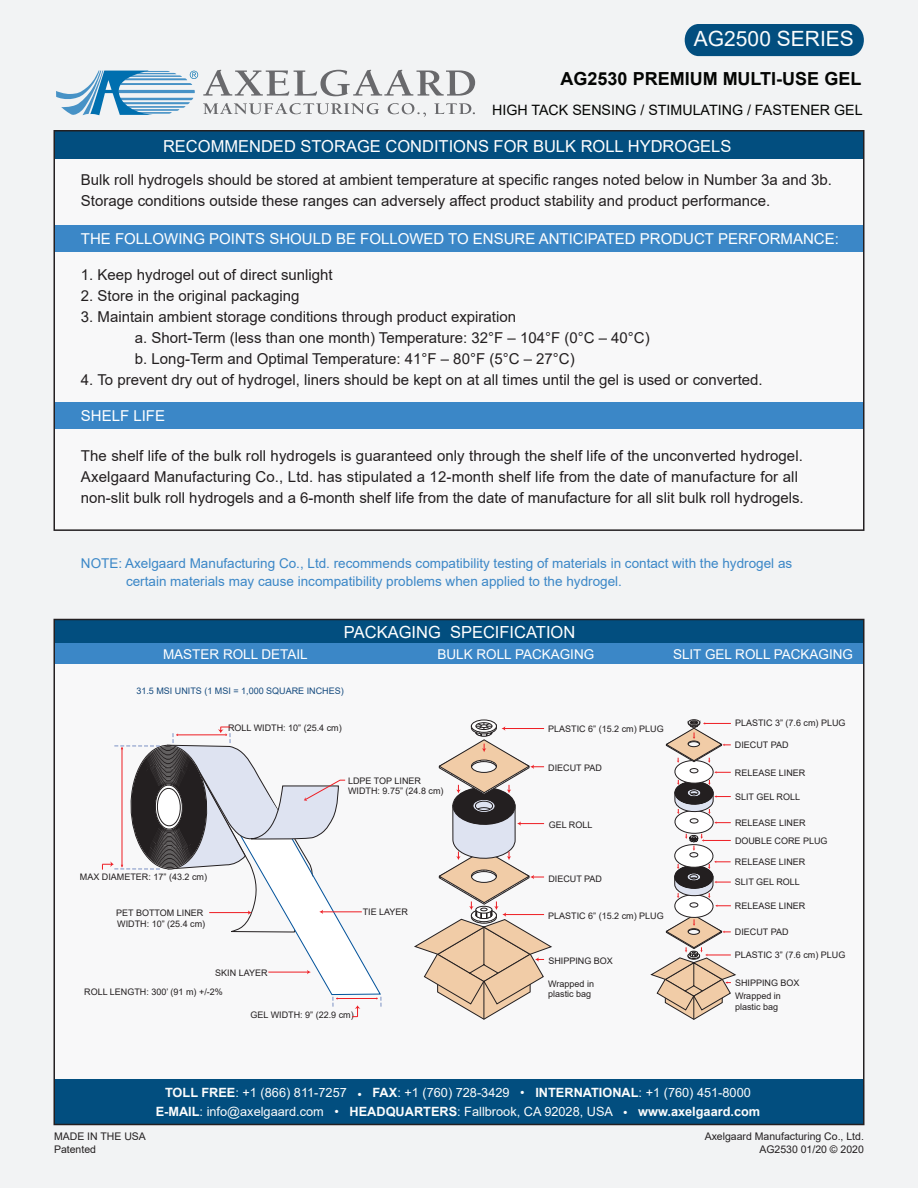
<style>
.page{position:relative;width:918px;height:1188px;background:#f2f3f4}
.page>*{position:absolute;margin:0;border:0;box-sizing:border-box;transform-origin:0 0}
.t1{font:21px "Arial";color:#fbfcfc}
.t2{font:700 18px "Arial";color:#040503}
.t3{font:16.65px "Arial";color:#fff}
.t4{font:16.5px "Arial";color:#fff}
.t5{font:15px/21px "Arial";color:#231f20}
.t6{font:15px "Arial";color:#fff}
.t7{font:14.25px "Arial";color:#040503}
.t8{font:13.5px/18px "Arial";color:#3b87c7}
.t9{font:13.5px "Arial";color:#fff}
.t10{font:12.75px/18px "Arial";color:#fbfcfc;text-align:center}
.t11{font:10.5px/13.5px "Arial";color:#231f20;text-align:right}
.t12{font:9px/10.5px "Arial";color:#231f20}
.t13{font:9px "Arial";color:#144a7e}
.s1{font-weight:700}
</style>
<div class="page">
<div style="left:54px;top:660px;width:811px;height:425px;background:#f8f8f9"></div>
<div style="left:54px;top:158px;width:810px;height:372px;background:#f8f8f9"></div>
<div style="left:55px;top:1079px;width:809px;height:46px;background:#024e7f"></div>
<div style="left:54px;top:225px;width:810px;height:27px;background:#3b87c7"></div>
<div style="left:54px;top:641px;width:810px;height:23px;background:#3b87c7"></div>
<div style="left:54px;top:620px;width:810px;height:23px;background:#024e7f"></div>
<div style="left:54px;top:402px;width:810px;height:27px;background:#3b87c7"></div>
<div style="left:54px;top:131px;width:810px;height:27px;background:#024e7f"></div>
<div style="left:685px;top:24px;width:179px;height:32px;background:#024e7f"></div>
<svg style="left:651px;top:719px;width:85px;height:301px"></svg>
<svg style="left:414px;top:720px;width:138px;height:300px"></svg>
<svg style="left:102px;top:727px;width:280px;height:290px"></svg>
<div style="left:53px;top:130px;width:812px;height:401px;border:2px solid #231f21"></div>
<svg style="left:56px;top:70px;width:419px;height:47px"></svg>
<h1 class="t1" style="left:694px;top:24px;width:161px">AG2500 SERIES</h1>
<p class="t2" style="left:561px;top:66px;width:302px">AG2530 PREMIUM MULTI-USE GEL</p>
<p class="t7" style="left:492px;top:100px;width:372px">HIGH TACK SENSING / STIMULATING / FASTENER GEL</p>
<p class="t4" style="left:163px;top:134px;width:570px">RECOMMENDED STORAGE CONDITIONS FOR BULK ROLL HYDROGELS</p>
<p class="t5" style="left:81px;top:169px;width:753px">Bulk roll hydrogels should be stored at ambient temperature at specific ranges noted below in Number 3a and 3b.<br>Storage conditions outside these ranges can adversely affect product stability and product performance.</p>
<p class="t6" style="left:81px;top:228px;width:759px">THE FOLLOWING POINTS SHOULD BE FOLLOWED TO ENSURE ANTICIPATED PRODUCT PERFORMANCE:</p>
<p class="t5" style="left:81px;top:264px;width:253px">1. Keep hydrogel out of direct sunlight</p>
<p class="t5" style="left:81px;top:285px;width:220px">2. Store in the original packaging</p>
<p class="t5" style="left:135px;top:306px;width:516px;text-indent:-54px">3. Maintain ambient storage conditions through product expiration<br>a. Short-Term (less than one month) Temperature: 32°F – 104°F (0°C – 40°C) b. Long-Term and Optimal Temperature: 41°F – 80°F (5°C – 27°C)</p>
<p class="t5" style="left:81px;top:369px;width:683px">4. To prevent dry out of hydrogel, liners should be kept on at all times until the gel is used or converted.</p>
<p class="t6" style="left:81px;top:405px;width:86px">SHELF LIFE</p>
<p class="t5" style="left:81px;top:445px;width:724px">The shelf life of the bulk roll hydrogels is guaranteed only through the shelf life of the unconverted hydrogel.<br>Axelgaard Manufacturing Co., Ltd. has stipulated a 12-month shelf life from the date of manufacture for all non-slit bulk roll hydrogels and a 6-month shelf life from the date of manufacture for all slit bulk roll hydrogels.</p>
<p class="t8" style="left:126px;top:554px;width:668px;text-indent:-45px">NOTE: Axelgaard Manufacturing Co., Ltd. recommends compatibility testing of materials in contact with the hydrogel as certain materials may cause incompatibility problems when applied to the hydrogel.</p>
<p class="t3" style="left:344px;top:620px;width:233px">PACKAGING SPECIFICATION</p>
<p class="t9" style="left:163px;top:644px;width:146px">MASTER ROLL DETAIL</p>
<p class="t9" style="left:438px;top:644px;width:158px">BULK ROLL PACKAGING</p>
<p class="t9" style="left:673px;top:644px;width:182px">SLIT GEL ROLL PACKAGING</p>
<p class="t13" style="left:136px;top:685px;width:209px">31.5 MSI UNITS (1 MSI = 1,000 SQUARE INCHES)</p>
<p class="t12" style="left:228px;top:722px;width:115px">ROLL WIDTH: 10” (25.4 cm)</p>
<p class="t12" style="left:80px;top:872px;width:129px">MAX DIAMETER: 17” (43.2 cm)</p>
<p class="t12" style="left:116px;top:908px;width:91px">PET BOTTOM LINER<br>WIDTH: 10” (25.4 cm)</p>
<p class="t12" style="left:215px;top:967px;width:54px">SKIN LAYER</p>
<p class="t12" style="left:84px;top:986px;width:140px">ROLL LENGTH: 300’ (91 m) +/-2%</p>
<p class="t12" style="left:348px;top:775px;width:97px">LDPE TOP LINER<br>WIDTH: 9.75” (24.8 cm)</p>
<p class="t12" style="left:363px;top:907px;width:47px">TIE LAYER</p>
<p class="t12" style="left:251px;top:1010px;width:105px">GEL WIDTH: 9” (22.9 cm)</p>
<p class="t12" style="left:548px;top:723px;width:117px">PLASTIC 6” (15.2 cm) PLUG</p>
<p class="t12" style="left:735px;top:718px;width:112px">PLASTIC 3” (7.6 cm) PLUG</p>
<p class="t12" style="left:735px;top:740px;width:55px">DIECUT PAD</p>
<p class="t12" style="left:548px;top:762px;width:55px">DIECUT PAD</p>
<p class="t12" style="left:735px;top:767px;width:72px">RELEASE LINER</p>
<p class="t12" style="left:735px;top:791px;width:67px">SLIT GEL ROLL</p>
<p class="t12" style="left:549px;top:819px;width:45px">GEL ROLL</p>
<p class="t12" style="left:735px;top:817px;width:72px">RELEASE LINER</p>
<p class="t12" style="left:735px;top:835px;width:94px">DOUBLE CORE PLUG</p>
<p class="t12" style="left:735px;top:857px;width:72px">RELEASE LINER</p>
<p class="t12" style="left:548px;top:873px;width:55px">DIECUT PAD</p>
<p class="t12" style="left:735px;top:877px;width:67px">SLIT GEL ROLL</p>
<p class="t12" style="left:735px;top:900px;width:72px">RELEASE LINER</p>
<p class="t12" style="left:548px;top:910px;width:117px">PLASTIC 6” (15.2 cm) PLUG</p>
<p class="t12" style="left:735px;top:926px;width:55px">DIECUT PAD</p>
<p class="t12" style="left:548px;top:956px;width:66px">SHIPPING BOX</p>
<p class="t12" style="left:735px;top:949px;width:112px">PLASTIC 3” (7.6 cm) PLUG</p>
<p class="t12" style="left:548px;top:978px;width:47px">Wrapped in plastic bag</p>
<p class="t12" style="left:735px;top:977px;width:66px">SHIPPING BOX</p>
<p class="t12" style="left:735px;top:991px;width:47px">Wrapped in plastic bag</p>
<p class="t11" style="left:54px;top:1129px;width:93px;text-align:left">MADE IN THE USA<br>Patented</p>
<p class="t10" style="left:156px;top:1084px;width:606px"><span class="s1">TOLL FREE</span>: +1 (866) 811-7257 • <span class="s1">FAX</span>: +1 (760) 728-3429 • <span class="s1">INTERNATIONAL</span>: +1 (760) 451-8000<br><span class="s1">E-MAIL</span>: info@axelgaard.com • <span class="s1">HEADQUARTERS</span>: Fallbrook, CA 92028, USA • <span class="s1">www.axelgaard.com</span></p>
<p class="t11" style="left:705px;top:1129px;width:161px">Axelgaard Manufacturing Co., Ltd.<br>AG2530 01/20 © 2020</p>
</div>
